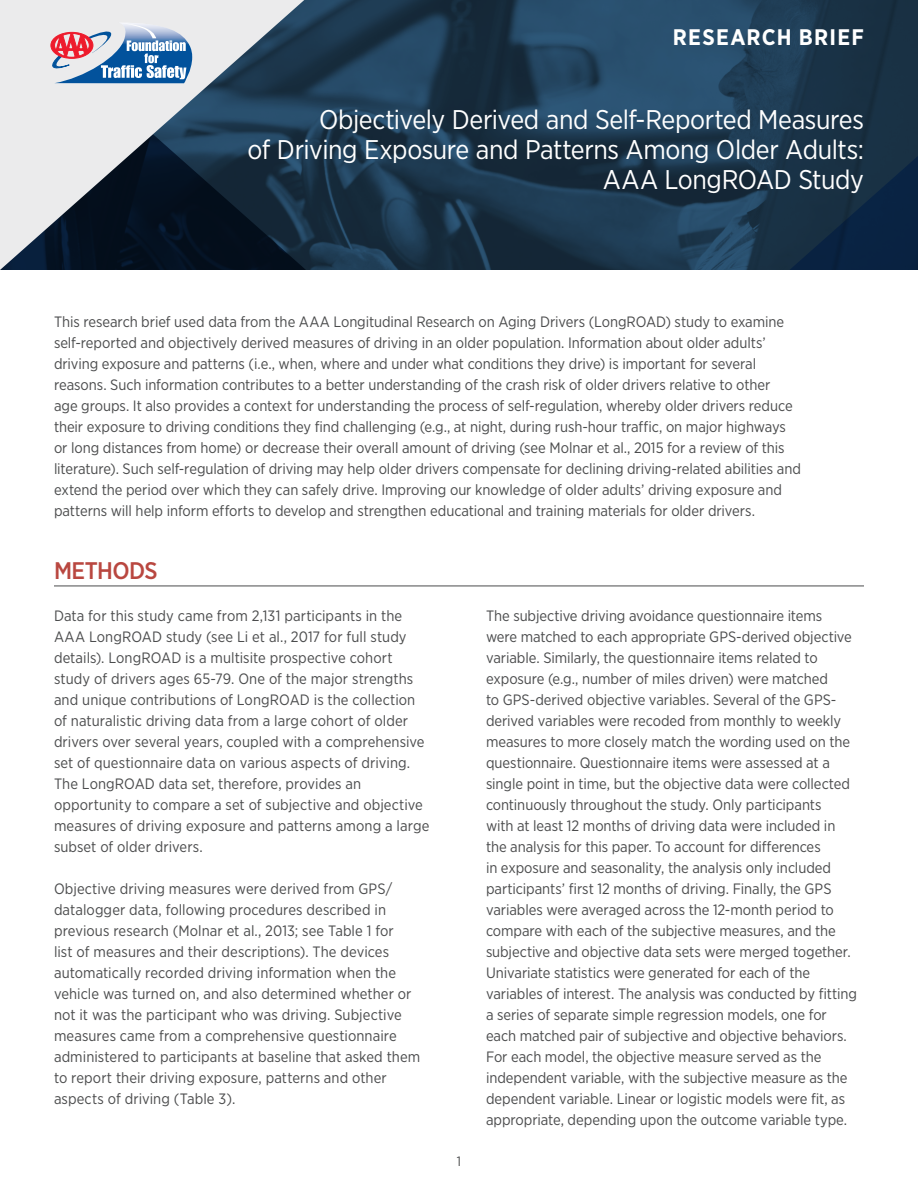
<style>
.page{position:relative;width:918px;height:1188px;background:#fff}
.page>*{position:absolute;margin:0;border:0;box-sizing:border-box;transform-origin:0 0}
.t1{font:27px/30px "Gotham Narrow";letter-spacing:-.015em;color:#fff;text-align:right}
.Subhead{font:500 24px "Gotham Narrow";letter-spacing:-.02em;color:#b94740}
.t2{font:700 22.5px "Gotham Narrow";letter-spacing:.055em;color:#fff}
.Body_Copy{font:15px/21px "Gotham Narrow";color:#4b4c4d}
.Intro_Body_Copy{font:15px/21px "Gotham Narrow";letter-spacing:-.005em;color:#4b4c4d}
.t3{font:13.5px "Gotham Narrow";color:#4b4c4d}
</style>
<div class="page">
<svg style="left:306px;top:0;width:612px;height:270px;background:#1e3a51"></svg>
<svg style="left:0;top:0;width:304px;height:270px;background:#707c87"></svg>
<svg style="left:51px;top:23px;width:141px;height:60px;background:#9aa5c2"></svg>
<svg style="left:789px;top:144px;width:129px;height:126px;background:#112a42"></svg>
<hr style="left:54px;top:586px;width:810px;height:1px;background:#4b4c4d">
<p class="t2" style="left:673px;top:23px;width:193px">RESEARCH BRIEF</p>
<p class="t1" style="left:248px;top:104px;width:618px">Objectively Derived and Self-Reported Measures<br>of Driving Exposure and Patterns Among Older Adults:<br>AAA LongROAD Study</p>
<p class="Intro_Body_Copy" style="left:54px;top:311px;width:748px">This research brief used data from the AAA Longitudinal Research on Aging Drivers (LongROAD) study to examine self-reported and objectively derived measures of driving in an older population. Information about older adults’ driving exposure and patterns (i.e., when, where and under what conditions they drive) is important for several reasons. Such information contributes to a better understanding of the crash risk of older drivers relative to other<br>age groups. It also provides a context for understanding the process of self-regulation, whereby older drivers reduce their exposure to driving conditions they find challenging (e.g., at night, during rush-hour traffic, on major highways or long distances from home) or decrease their overall amount of driving (see Molnar et al., 2015 for a review of this literature). Such self-regulation of driving may help older drivers compensate for declining driving-related abilities and extend the period over which they can safely drive. Improving our knowledge of older adults’ driving exposure and patterns will help inform efforts to develop and strengthen educational and training materials for older drivers.</p>
<p class="Subhead" style="left:54px;top:555px;width:105px">METHODS</p>
<p class="Body_Copy" style="left:54px;top:605px;width:377px">Data for this study came from 2,131 participants in the AAA LongROAD study (see Li et al., 2017 for full study details). LongROAD is a multisite prospective cohort study of drivers ages 65-79. One of the major strengths and unique contributions of LongROAD is the collection of naturalistic driving data from a large cohort of older drivers over several years, coupled with a comprehensive set of questionnaire data on various aspects of driving.<br>The LongROAD data set, therefore, provides an opportunity to compare a set of subjective and objective measures of driving exposure and patterns among a large subset of older drivers.</p>
<p class="Body_Copy" style="left:54px;top:878px;width:368px">Objective driving measures were derived from GPS/ datalogger data, following procedures described in previous research (Molnar et al., 2013; see Table 1 for<br>list of measures and their descriptions). The devices automatically recorded driving information when the vehicle was turned on, and also determined whether or not it was the participant who was driving. Subjective measures came from a comprehensive questionnaire administered to participants at baseline that asked them to report their driving exposure, patterns and other aspects of driving (Table 3).</p>
<p class="t3" style="left:457px;top:1153px;width:6px">1</p>
<p class="Body_Copy" style="left:486px;top:605px;width:373px">The subjective driving avoidance questionnaire items were matched to each appropriate GPS-derived objective variable. Similarly, the questionnaire items related to exposure (e.g., number of miles driven) were matched<br>to GPS-derived objective variables. Several of the GPS&shy;derived variables were recoded from monthly to weekly measures to more closely match the wording used on the questionnaire. Questionnaire items were assessed at a single point in time, but the objective data were collected continuously throughout the study. Only participants<br>with at least 12 months of driving data were included in the analysis for this paper. To account for differences<br>in exposure and seasonality, the analysis only included participants’ first 12 months of driving. Finally, the GPS variables were averaged across the 12-month period to compare with each of the subjective measures, and the subjective and objective data sets were merged together.<br>Univariate statistics were generated for each of the variables of interest. The analysis was conducted by fitting a series of separate simple regression models, one for each matched pair of subjective and objective behaviors.<br>For each model, the objective measure served as the independent variable, with the subjective measure as the dependent variable. Linear or logistic models were fit, as appropriate, depending upon the outcome variable type.</p>
</div>
